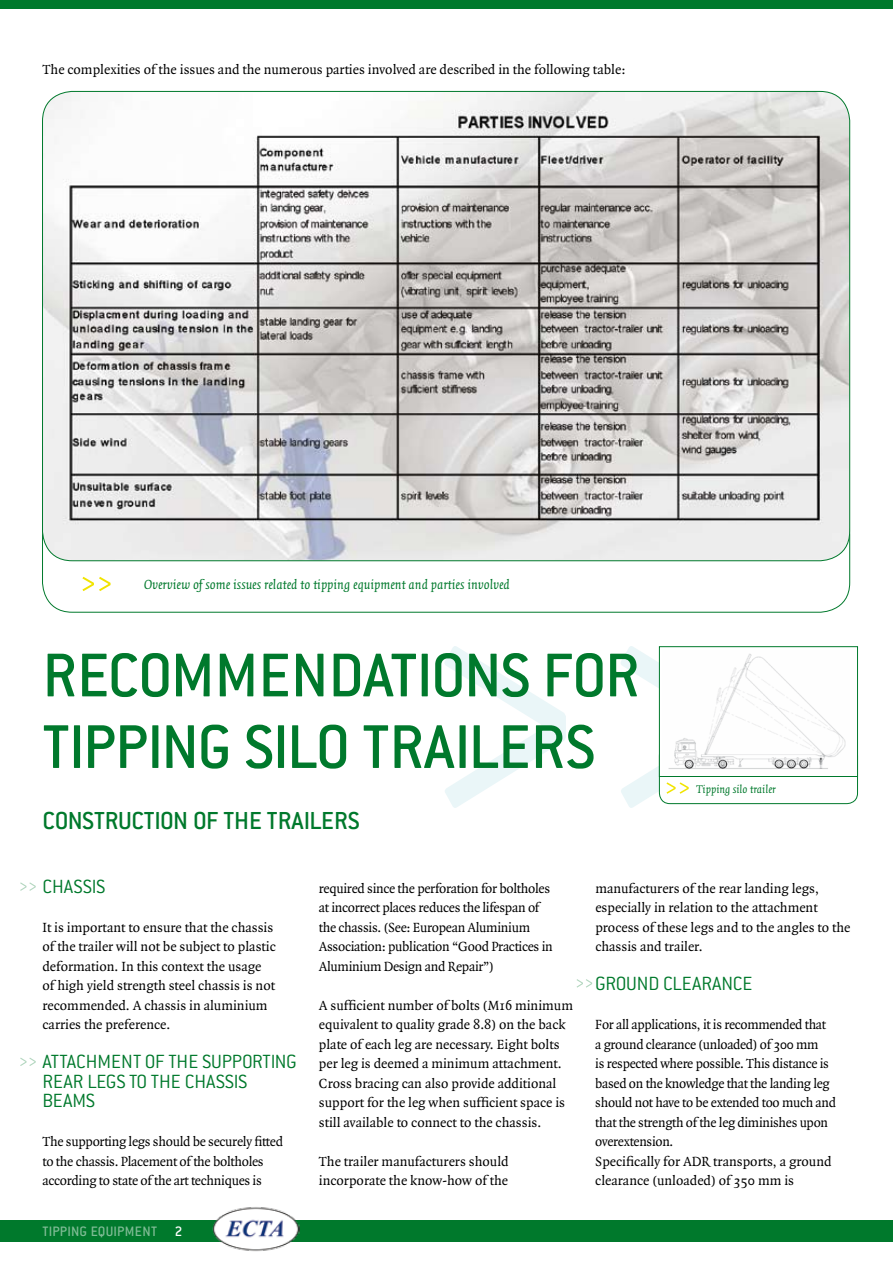
<style>
.page{position:relative;width:893px;height:1263px;background:#fff}
.page>*{position:absolute;margin:0;border:0;box-sizing:border-box;transform-origin:0 0}
.t1{font:500 67.8px/71.6px "Conduit ITC";letter-spacing:-.015em;color:#00792c}
.t2{font:500 27px "Conduit ITC";letter-spacing:-.015em;color:#00792c}
.t3{font:300 21px/19.5px "Conduit ITC";color:#00792c}
.t4{font:500 15px "Conduit ITC";letter-spacing:.015em;color:#fff}
.t5{font:14.25px/19.5px "Quadraat";color:#000}
.t6{font:14.25px/19.5px "Quadraat";letter-spacing:-.02em;color:#000}
.t7{font:italic 14.25px "Quadraat";color:#00792c}
.t8{font:italic 12px "Quadraat";color:#00792c}
</style>
<div class="page">
<svg style="left:20px;top:882px;width:16px;height:9px"></svg>
<svg style="left:577px;top:979px;width:15px;height:8px"></svg>
<svg style="left:20px;top:1057px;width:16px;height:9px"></svg>
<svg style="left:444px;top:646px;width:298px;height:162px"></svg>
<img style="left:43px;top:91px;width:807px;height:470px">
<div style="left:0;top:0;width:893px;height:9px;background:#00792c"></div>
<div style="left:0;top:1220px;width:893px;height:22px;background:#00792c"></div>
<svg style="left:83px;top:577px;width:28px;height:14px"></svg>
<div style="left:659px;top:745px;width:198px;height:59px;background:#fff;border-radius:11px"></div>
<div style="left:659px;top:745px;width:199px;height:59px;border:1px solid #00792c;border-radius:11px"></div>
<img style="left:661px;top:648px;width:195px;height:121px">
<div style="left:659px;top:646px;width:199px;height:131px;border:1px solid #00792c"></div>
<svg style="left:667px;top:782px;width:22px;height:12px"></svg>
<img style="left:213px;top:1207px;width:86px;height:45px">
<p class="t5" style="left:43px;top:60px;width:584px">The complexities of the issues and the numerous parties involved are described in the following table:</p>
<p class="t7" style="left:144px;top:577px;width:367px">Overview of some issues related to tipping equipment and parties involved</p>
<h1 class="t1" style="left:43px;top:639px;width:591px">RECOMMENDATIONS FOR<br>TIPPING SILO TRAILERS</h1>
<h2 class="t2" style="left:43px;top:805px;width:319px">CONSTRUCTION OF THE TRAILERS</h2>
<p class="t8" style="left:696px;top:782px;width:81px">Tipping silo trailer</p>
<h3 class="t3" style="left:43px;top:876px;width:64px">CHASSIS</h3>
<p class="t5" style="left:43px;top:918px;width:235px">It is important to ensure that the chassis of the trailer will not be subject to plastic deformation. In this context the usage of high yield strength steel chassis is not recommended. A chassis in aluminium carries the preference.</p>
<h3 class="t3" style="left:43px;top:1052px;width:256px">ATTACHMENT OF THE SUPPORTING<br>REAR LEGS TO THE CHASSIS<br>BEAMS</h3>
<p class="t6" style="left:43px;top:1132px;width:242px">The supporting legs should be securely fitted to the chassis. Placement of the boltholes according to state of the art techniques is</p>
<p class="t4" style="left:43px;top:1223px;width:116px">TIPPING EQUIPMENT</p>
<p class="t4" style="left:175px;top:1223px;width:9px">2</p>
<p class="t6" style="left:319px;top:879px;width:235px">required since the perforation for boltholes at incorrect places reduces the lifespan of the chassis. (See: European Aluminium Association: publication “Good Practices in Aluminium Design and Repair”)</p>
<p class="t5" style="left:319px;top:996px;width:256px">A sufficient number of bolts (M16 minimum equivalent to quality grade 8.8) on the back plate of each leg are necessary. Eight bolts per leg is deemed a minimum attachment.<br>Cross bracing can also provide additional support for the leg when sufficient space is still available to connect to the chassis.</p>
<p class="t5" style="left:319px;top:1152px;width:191px">The trailer manufacturers should incorporate the know-how of the</p>
<p class="t5" style="left:595px;top:879px;width:257px">manufacturers of the rear landing legs, especially in relation to the attachment process of these legs and to the angles to the chassis and trailer.</p>
<h3 class="t3" style="left:595px;top:974px;width:159px">GROUND CLEARANCE</h3>
<p class="t6" style="left:595px;top:1015px;width:242px">For all applications, it is recommended that<br>a ground clearance (unloaded) of 300 mm<br>is respected where possible. This distance is based on the knowledge that the landing leg should not have to be extended too much and that the strength of the leg diminishes upon overextension.<br>Specifically for ADR transports, a ground clearance (unloaded) of 350 mm is</p>
</div>
